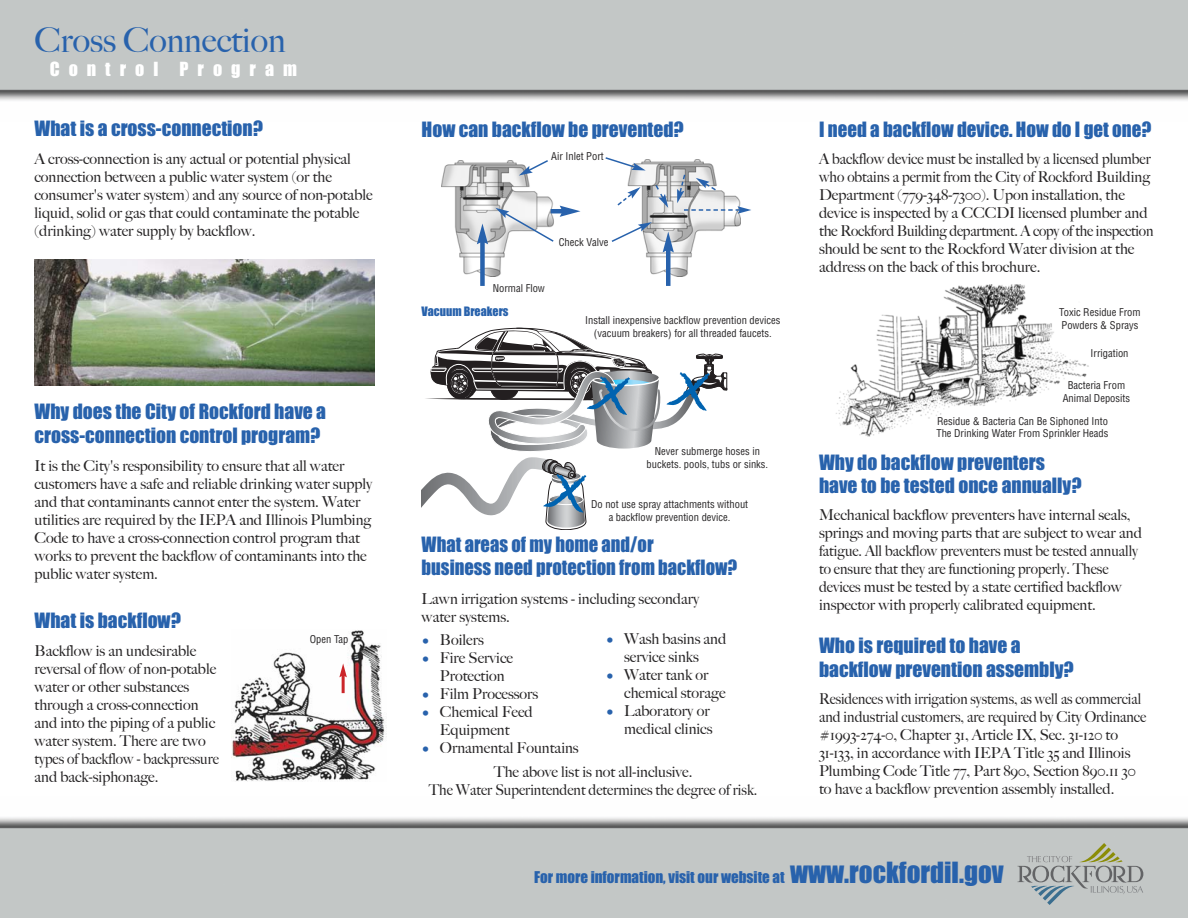
<style>
.page{position:relative;width:1188px;height:918px;background:#fff}
.page>*{position:absolute;margin:0;border:0;box-sizing:border-box;transform-origin:0 0}
.t1{font:500 33.9px "Big Caslon";color:#2862ac}
.t2{font:19.5px/23.4px "Impact";color:#2862ac}
.t3{font:19.5px/23.4px "Impact";color:#2862ac;scale:.95 1}
.t4{font:18px "Impact";letter-spacing:.5em;color:#fff}
.t5{font:500 15px/18px "Big Caslon";color:#272526}
.t6{font:500 15px/18px "Big Caslon";color:#272526;scale:.95 1}
.t7{font:500 15px/18px "Big Caslon";color:#272526;scale:.93 1}
.t8{font:15px "Impact";color:#2862ac}
.t9{font:12px "Impact";color:#2862ac}
.t10{font:condensed 10.5px/12.6px "Helvetica";color:#272526;text-align:center}
.s1{color:#2862ac}
.s2{font-size:27px}
</style>
<div class="page">
<img style="left:0;top:0;width:1188px;height:101px">
<img style="left:0;top:817px;width:1188px;height:101px">
<img style="left:34px;top:260px;width:341px;height:126px">
<img style="left:232px;top:630px;width:155px;height:151px">
<img style="left:836px;top:284px;width:253px;height:153px">
<img style="left:441px;top:160px;width:112px;height:117px">
<img style="left:627px;top:160px;width:114px;height:116px">
<svg style="left:422px;top:328px;width:305px;height:202px"></svg>
<svg style="left:519px;top:160px;width:31px;height:16px"></svg>
<svg style="left:611px;top:222px;width:41px;height:21px"></svg>
<svg style="left:605px;top:157px;width:41px;height:13px"></svg>
<div style="left:480px;top:240px;width:5px;height:46px;background:#2862ac"></div>
<svg style="left:477px;top:224px;width:11px;height:20px"></svg>
<hr style="left:666px;top:249px;width:4px;height:37px;background:#2862ac">
<svg style="left:663px;top:232px;width:11px;height:20px"></svg>
<svg style="left:495px;top:206px;width:85px;height:37px"></svg>
<svg style="left:617px;top:187px;width:24px;height:20px"></svg>
<svg style="left:654px;top:183px;width:14px;height:25px"></svg>
<svg style="left:677px;top:173px;width:74px;height:41px"></svg>
<hr style="left:342px;top:675px;width:3px;height:18px;background:#cb262a">
<svg style="left:339px;top:663px;width:8px;height:14px"></svg>
<svg style="left:1017px;top:843px;width:126px;height:62px;background:#b3b8b4"></svg>
<h1 class="t1" style="left:35px;top:27px;width:253px">Cross Connection</h1>
<p class="t4" style="left:50px;top:62px;width:249px">Control Program</p>
<h2 class="t2" style="left:34px;top:118px;width:230px">What is a cross-connection?</h2>
<p class="t5" style="left:34px;top:151px;width:340px">A cross-connection is any actual or potential physical connection between a public water system (or the consumer's water system) and any source of non-potable liquid, solid or gas that could contaminate the potable (drinking) water supply by backflow.</p>
<h2 class="t2" style="left:34px;top:401px;width:293px">Why does the City of Rockford have a cross-connection control program?</h2>
<p class="t5" style="left:34px;top:459px;width:339px">It is the City's responsibility to ensure that all water customers have a safe and reliable drinking water supply and that contaminants cannot enter the system. Water utilities are required by the IEPA and Illinois Plumbing Code to have a cross-connection control program that works to prevent the backflow of contaminants into the public water system.</p>
<h2 class="t2" style="left:34px;top:610px;width:148px">What is backflow?</h2>
<p class="t5" style="left:34px;top:643px;width:186px">Backflow is an undesirable reversal of flow of non-potable water or other substances through a cross-connection and into the piping of a public water system. There are two types of backflow - backpressure and back-siphonage.</p>
<p class="t10" style="left:310px;top:633px;width:40px">Open Tap</p>
<h2 class="t2" style="left:422px;top:119px;width:264px">How can backflow be prevented?</h2>
<p class="t10" style="left:551px;top:150px;width:54px">Air Inlet Port</p>
<p class="t10" style="left:559px;top:236px;width:51px">Check Valve</p>
<p class="t10" style="left:493px;top:283px;width:54px">Normal Flow</p>
<p class="t9" style="left:422px;top:306px;width:89px">Vacuum Breakers</p>
<p class="t10" style="left:585px;top:314px;width:197px;line-height:13.6px">Install inexpensive backflow prevention devices (vacuum breakers) for all threaded faucets.</p>
<p class="t10" style="left:647px;top:445px;width:123px">Never submerge hoses in buckets. pools, tubs or sinks.</p>
<p class="t10" style="left:591px;top:499px;width:159px">Do not use spray attachments without a backflow prevention device.</p>
<h2 class="t3" style="left:422px;top:533px;width:334px">What areas of my home and/or<br>business need protection from backflow?</h2>
<p class="t5" style="left:422px;top:591px;width:279px">Lawn irrigation systems - including secondary water systems.</p>
<p class="t5" style="left:422px;top:633px;width:64px"><span class="s1">•</span> Boilers</p>
<p class="t5" style="left:440px;top:651px;width:75px;text-indent:-18px"><span class="s1">•</span> Fire Service<br>Protection</p>
<p class="t5" style="left:422px;top:687px;width:118px"><span class="s1">•</span> Film Processors</p>
<p class="t5" style="left:422px;top:705px;width:113px;text-align:center"><span class="s1">•</span> Chemical Feed<br>Equipment</p>
<p class="t5" style="left:422px;top:741px;width:159px"><span class="s1">•</span> Ornamental Fountains</p>
<p class="t5" style="left:624px;top:632px;width:104px;text-indent:-18px"><span class="s1">•</span> Wash basins and service sinks</p>
<p class="t5" style="left:624px;top:668px;width:103px;text-indent:-18px"><span class="s1">•</span> Water tank or chemical storage</p>
<p class="t5" style="left:606px;top:704px;width:108px;text-align:right"><span class="s1">•</span> Laboratory or medical clinics</p>
<p class="t5" style="left:429px;top:765px;width:330px;text-align:center">The above list is not all-inclusive.<br>The Water Superintendent determines the degree of risk.</p>
<h2 class="t2" style="left:819px;top:119px;width:334px">I need a backflow device. How do I get one?</h2>
<p class="t6" style="left:819px;top:152px;width:353px">A backflow device must be installed by a licensed plumber who obtains a permit from the City of Rockford Building Department (779-348-7300). Upon installation, the device is inspected by a CCCDI licensed plumber and the Rockford Building department. A copy of the inspection should be sent to the Rockford Water division at the address on the back of this brochure.</p>
<p class="t10" style="left:1059px;top:307px;width:83px;text-align:left">Toxic Residue From<br>Powders &amp; Sprays</p>
<p class="t10" style="left:1091px;top:347px;width:39px">Irrigation</p>
<p class="t10" style="left:1063px;top:380px;width:69px">Bacteria From<br>Animal Deposits</p>
<p class="t10" style="left:936px;top:415px;width:174px;text-align:left">Residue &amp; Bacteria Can Be Siphoned Into<br>The Drinking Water From Sprinkler Heads</p>
<h2 class="t2" style="left:819px;top:451px;width:264px">Why do backflow preventers have to be tested once annually?</h2>
<p class="t5" style="left:819px;top:508px;width:324px">Mechanical backflow preventers have internal seals, springs and moving parts that are subject to wear and fatigue. All backflow preventers must be tested annually to ensure that they are functioning properly. These devices must be tested by a state certified backflow inspector with properly calibrated equipment.</p>
<h2 class="t2" style="left:819px;top:635px;width:256px">Who is required to have a backflow prevention assembly?</h2>
<p class="t7" style="left:819px;top:691px;width:353px">Residences with irrigation systems, as well as commercial and industrial customers, are required by City Ordinance #1993-274-0, Chapter 31, Article IX, Sec. 31-120 to 31-133, in accordance with IEPA Title 35 and Illinois Plumbing Code Title 77, Part 890, Section 890.11 30 to have a backflow prevention assembly installed.</p>
<p class="t8" style="left:534px;top:871px;width:471px">For more information, visit our website at <span class="s2">www.rockfordil.gov</span></p>
</div>
